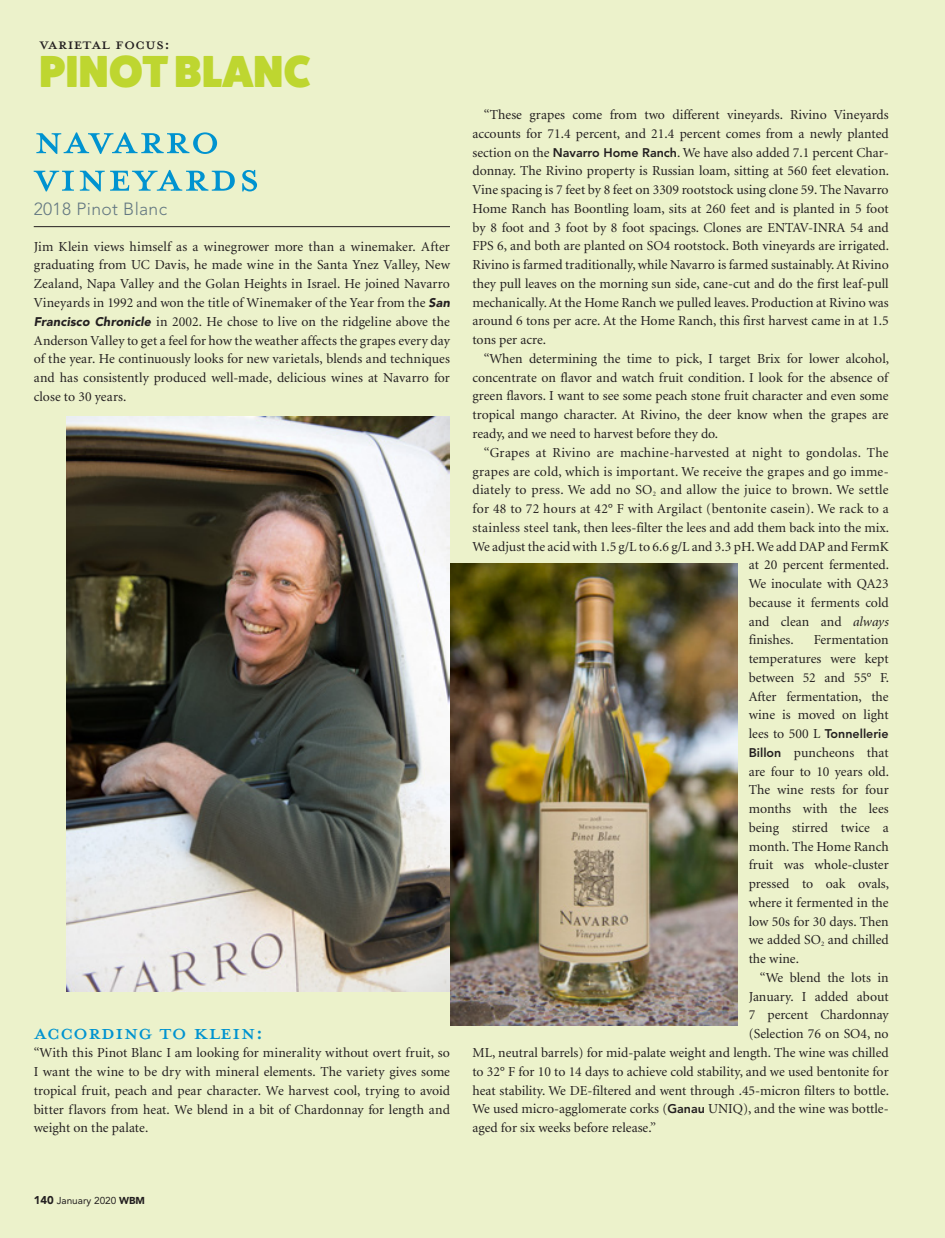
<style>
.page{position:relative;width:945px;height:1238px;background:#ecf2cb}
.page>*{position:absolute;margin:0;border:0;box-sizing:border-box;transform-origin:0 0}
.Subhead_VF_Winery{font:60px "Mrs Eaves All Petite Caps";letter-spacing:.01em;color:#0093d0}
.t1{font:800 45px "Fat Frank";letter-spacing:.01em;color:#bed630}
.Subhead_VF_Winemaker{font:30px "Mrs Eaves All Petite Caps";color:#0093d0}
.t2{font:22.5px "Mrs Eaves All Petite Caps";color:#231f20}
.Subhead_VF_Wine{font:300 17.5px "Avenir";letter-spacing:.02em;color:#647882}
.Text{font:13.75px/18.8px "Minion";color:#231f20;text-align:justify}
.Text-1st-Para{font:13.75px/18.8px "Minion";letter-spacing:-.005em;color:#231f20;text-align:justify}
.Text-2{font:13.75px "Minion";letter-spacing:.02em;color:#231f20}
.Text-3{font:800 12.5px "Avenir";color:#231f20}
.t3{font:10px "Avenir";color:#231f20}
.s1{font-family:"Avenir";font-weight:900;font-style:italic;font-size:12.5px}
.s2{font-family:"Avenir";font-weight:800;font-size:12.5px}
.s3{font-style:italic}
.s4{font-family:"Minion";font-weight:400;font-size:13.75px}
.s5{font-weight:900;font-size:11.25px}
.s6{font-weight:900}
</style>
<div class="page">
<hr style="left:34px;top:226px;width:416px;height:1px;background:#231f20">
<img style="left:66px;top:416px;width:384px;height:575px">
<img style="left:450px;top:563px;width:287px;height:462px">
<h3 class="t2" style="left:39px;top:34px;width:132px">Varietal Focus:</h3>
<h2 class="t1" style="left:40px;top:46px;width:273px">PINOT BLANC</h2>
<p class="Subhead_VF_Winery" style="left:34px;top:113px;width:188px">Navarro</p>
<p class="Subhead_VF_Winery" style="left:34px;top:150px;width:228px">Vineyards</p>
<p class="Subhead_VF_Wine" style="left:34px;top:199px;width:135px">2018 Pinot Blanc</p>
<p class="Text-1st-Para" style="left:34px;top:237px;width:418px">Jim Klein views himself as a winegrower more than a winemaker. After graduating from UC Davis, he made wine in the Santa Ynez Valley, New Zealand, Napa Valley and the Golan Heights in Israel. He joined Navarro Vineyards in 1992 and won the title of Winemaker of the Year from the <span class="s1">San Francisco Chronicle</span> in 2002. He chose to live on the ridgeline above the Anderson Valley to get a feel for how the weather affects the grapes every day of the year. He continuously looks for new varietals, blends and techniques and has consistently produced well-made, delicious wines at Navarro for close to 30 years.</p>
<p class="Subhead_VF_Winemaker" style="left:34px;top:1018px;width:231px">According to Klein:</p>
<p class="Text-1st-Para" style="left:34px;top:1044px;width:418px">“With this Pinot Blanc I am looking for minerality without overt fruit, so I want the wine to be dry with mineral elements. The variety gives some tropical fruit, peach and pear character. We harvest cool, trying to avoid bitter flavors from heat. We blend in a bit of Chardonnay for length and weight on the palate.</p>
<p class="Text" style="left:472px;top:106px;width:418px;text-indent:11px">“These grapes come from two different vineyards. Rivino Vineyards accounts for 71.4 percent, and 21.4 percent comes from a newly planted section on the <span class="s2">Navarro Home Ranch</span>. We have also added 7.1 percent Char&shy;donnay. The Rivino property is Russian loam, sitting at 560 feet elevation.<br>Vine spacing is 7 feet by 8 feet on 3309 rootstock using clone 59. The Navarro Home Ranch has Boontling loam, sits at 260 feet and is planted in 5 foot by 8 foot and 3 foot by 8 foot spacings. Clones are ENTAV-INRA 54 and FPS 6, and both are planted on SO4 rootstock. Both vineyards are irrigated.<br>Rivino is farmed traditionally, while Navarro is farmed sustainably. At Rivino they pull leaves on the morning sun side, cane-cut and do the first leaf-pull mechanically. At the Home Ranch we pulled leaves. Production at Rivino was around 6 tons per acre. At the Home Ranch, this first harvest came in at 1.5 tons per acre.</p>
<p class="Text" style="left:472px;top:350px;width:418px;text-indent:11px">“When determining the time to pick, I target Brix for lower alcohol, concentrate on flavor and watch fruit condition. I look for the absence of green flavors. I want to see some peach stone fruit character and even some tropical mango character. At Rivino, the deer know when the grapes are ready, and we need to harvest before they do.</p>
<p class="Text-2" style="left:484px;top:445px;width:406px">“Grapes at Rivino are machine-harvested at night to gondolas. The</p>
<p class="Text-2" style="left:472px;top:464px;width:418px">grapes are cold, which is important. We receive the grapes and go imme-</p>
<p class="Text-2" style="left:472px;top:483px;width:418px">diately to press. We add no SO<sub>2</sub> and allow the juice to brown. We settle</p>
<p class="Text-2" style="left:473px;top:502px;width:418px">for 48 to 72 hours at 42° F with Argilact (bentonite casein). We rack to a</p>
<p class="Text" style="left:473px;top:518px;width:418px">stainless steel tank, then lees-filter the lees and add them back into the mix.</p>
<p class="Text" style="left:473px;top:537px;width:418px">We adjust the acid with 1.5 g/L to 6.6 g/L and 3.3 pH. We add DAP and FermK</p>
<p class="Text" style="left:749px;top:556px;width:142px">at 20 percent fermented.</p>
<p class="Text" style="left:749px;top:575px;width:142px">We inoculate with QA23</p>
<p class="Text" style="left:749px;top:593px;width:142px">because it ferments cold</p>
<p class="Text" style="left:749px;top:612px;width:142px">and clean and <span class="s3">always</span></p>
<p class="Text" style="left:749px;top:631px;width:47px">finishes.</p>
<p class="Text" style="left:749px;top:631px;width:142px;text-indent:65px">Fermentation temperatures were kept between 52 and 55° F.<br>After fermentation, the wine is moved on light</p>
<p class="Text-3" style="left:749px;top:726px;width:142px"><span class="s4">lees to 500 L</span> Tonnellerie</p>
<p class="Text" style="left:749px;top:743px;width:142px"><span class="s2">Billon</span> puncheons that are four to 10 years old.<br>The wine rests for four months with the lees being stirred twice a month. The Home Ranch fruit was whole-cluster pressed to oak ovals, where it fermented in the low 50s for 30 days. Then we added SO<sub>2</sub> and chilled the wine.</p>
<p class="Text" style="left:760px;top:968px;width:130px">“We blend the lots in</p>
<p class="Text" style="left:749px;top:987px;width:142px">January. I added about</p>
<p class="Text" style="left:749px;top:1006px;width:142px">7 percent Chardonnay</p>
<p class="Text" style="left:749px;top:1025px;width:142px">(Selection 76 on SO4, no</p>
<p class="Text" style="left:473px;top:1043px;width:418px">ML, neutral barrels) for mid-palate weight and length. The wine was chilled</p>
<p class="Text" style="left:473px;top:1062px;width:418px">to 32° F for 10 to 14 days to achieve cold stability, and we used bentonite for</p>
<p class="Text" style="left:473px;top:1081px;width:418px">heat stability. We DE-filtered and went through .45-micron filters to bottle.</p>
<p class="Text" style="left:473px;top:1100px;width:418px">We used micro-agglomerate corks (<span class="s2">Ganau</span> UNIQ), and the wine was bottle-</p>
<p class="Text" style="left:473px;top:1118px;width:185px">aged for six weeks before release.”</p>
<p class="t3" style="left:34px;top:1194px;width:113px"><span class="s5">140</span> January 2020 <span class="s6">WBM</span></p>
</div>
